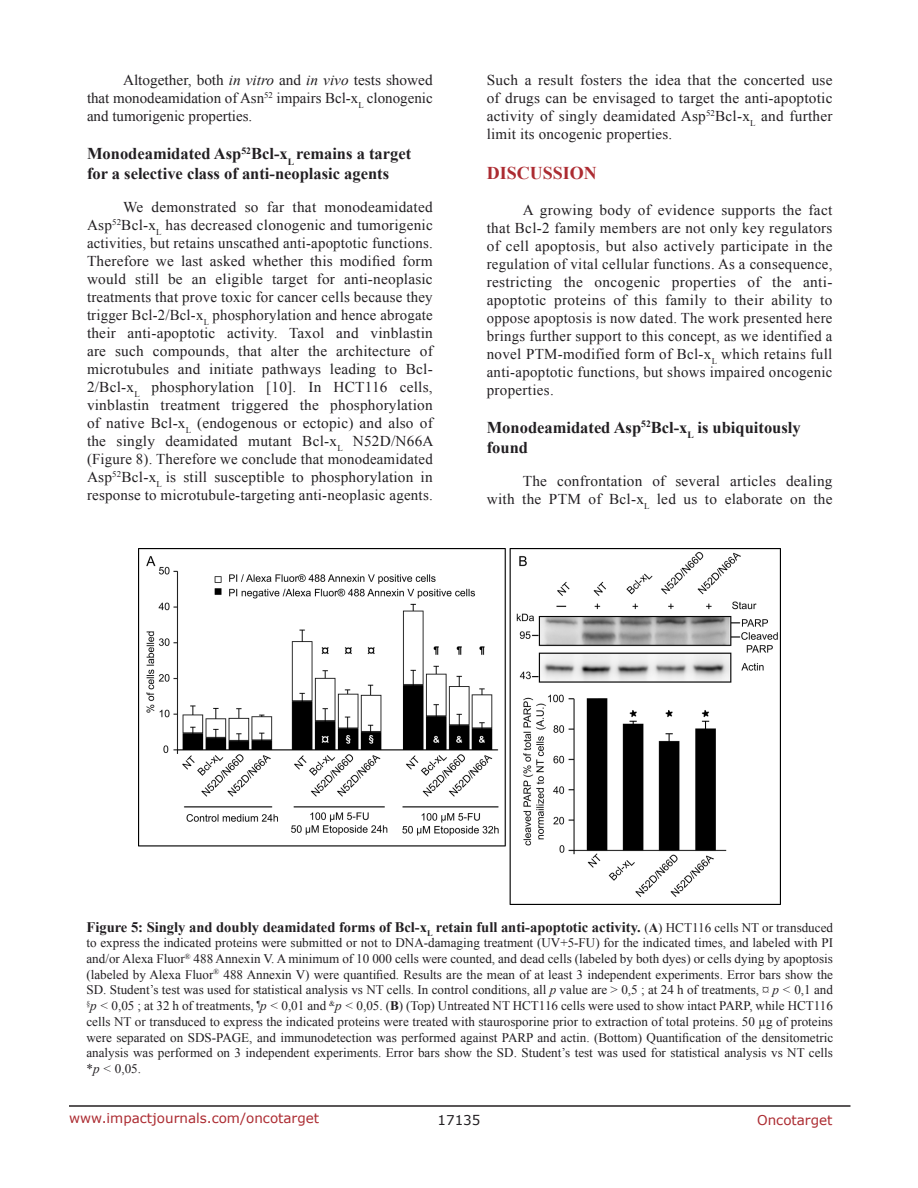
<style>
.page{position:relative;width:918px;height:1188px;background:#fff}
.page>*{position:absolute;margin:0;border:0;box-sizing:border-box;transform-origin:0 0}
.Heading{font:700 18px "Times New Roman";color:#ac2b31}
.SubHeading_middle{font:700 16.5px/19.8px "Times New Roman";color:#221f22}
.BodyText{font:15px/18px "Times New Roman";letter-spacing:.015em;color:#221f22;text-align:justify}
.FigureText{font:700 14.55px "Times New Roman";color:#221f22}
.t1{font:13.5px "Verdana";color:#ac2b31}
.t2{font:13.5px "Verdana";color:#221f22}
.FigureText-2{font:13.05px/15.8px "Times New Roman";color:#221f22;text-align:justify}
.s1{font-style:italic}
.s2{font-weight:400;font-size:13.05px}
.s3{font-size:13.05px}
.s4{font-weight:700}
</style>
<div class="page">
<hr style="left:69px;top:1105px;width:781px;height:2px;background:#231f20">
<img style="left:139px;top:549px;width:642px;height:356px">
<p class="BodyText" style="left:87px;top:71px;width:347px;text-indent:36px">Altogether, both <span class="s1">in vitro</span> and <span class="s1">in vivo</span> tests showed that monodeamidation of Asn<sup>52</sup> impairs Bcl‑x<sub>L</sub> clonogenic and tumorigenic properties.</p>
<p class="SubHeading_middle" style="left:87px;top:143px;width:326px">Monodeamidated Asp<sup>52</sup>Bcl‑x<sub>L</sub> remains a target for a selective class of anti-neoplasic agents</p>
<p class="BodyText" style="left:87px;top:198px;width:348px;text-align:left;text-indent:36px">We demonstrated so far that monodeamidated Asp<sup>52</sup>Bcl‑x<sub>L</sub> has decreased clonogenic and tumorigenic activities, but retains unscathed anti-apoptotic functions.<br>Therefore we last asked whether this modified form would still be an eligible target for anti-neoplasic treatments that prove toxic for cancer cells because they trigger Bcl-2/Bcl‑x<sub>L</sub> phosphorylation and hence abrogate their anti-apoptotic activity. Taxol and vinblastin are such compounds, that alter the architecture of microtubules and initiate pathways leading to Bcl-2/Bcl‑x<sub>L</sub> phosphorylation [10]. In HCT116 cells, vinblastin treatment triggered the phosphorylation of native Bcl‑x<sub>L</sub> (endogenous or ectopic) and also of the singly deamidated mutant Bcl‑x<sub>L</sub> N52D/N66A (Figure 8). Therefore we conclude that monodeamidated Asp<sup>52</sup>Bcl‑x<sub>L</sub> is still susceptible to phosphorylation in response to microtubule-targeting anti-neoplasic agents.</p>
<p class="BodyText" style="left:487px;top:71px;width:347px">Such a result fosters the idea that the concerted use of drugs can be envisaged to target the anti-apoptotic activity of singly deamidated Asp<sup>52</sup>Bcl‑x<sub>L</sub> and further limit its oncogenic properties.</p>
<p class="Heading" style="left:487px;top:161px;width:112px">DISCUSSION</p>
<p class="BodyText" style="left:487px;top:201px;width:347px;text-indent:36px">A growing body of evidence supports the fact that Bcl-2 family members are not only key regulators of cell apoptosis, but also actively participate in the regulation of vital cellular functions. As a consequence, restricting the oncogenic properties of the anti&shy;apoptotic proteins of this family to their ability to oppose apoptosis is now dated. The work presented here brings further support to this concept, as we identified a novel PTM-modified form of Bcl‑x<sub>L</sub> which retains full anti-apoptotic functions, but shows impaired oncogenic properties.</p>
<p class="SubHeading_middle" style="left:487px;top:417px;width:315px">Monodeamidated Asp<sup>52</sup>Bcl‑x<sub>L</sub> is ubiquitously found</p>
<p class="BodyText" style="left:487px;top:471px;width:347px;text-align:right">The confrontation of several articles dealing<br>with the PTM of Bcl‑x<sub>L</sub> led us to elaborate on the</p>
<p class="FigureText" style="left:86px;top:917px;width:748px">Figure 5: Singly and doubly deamidated forms of Bcl‑x<sub>L</sub> retain full anti-apoptotic activity. <span class="s2">(</span><span class="s3">A</span><span class="s2">) HCT116 cells NT or transduced</span></p>
<p class="FigureText-2" style="left:86px;top:935px;width:748px">to express the indicated proteins were submitted or not to DNA-damaging treatment (UV+5-FU) for the indicated times, and labeled with PI and/or Alexa Fluor<sup>®</sup> 488 Annexin V. A minimum of 10 000 cells were counted, and dead cells (labeled by both dyes) or cells dying by apoptosis (labeled by Alexa Fluor<sup>®</sup> 488 Annexin V) were quantified. Results are the mean of at least 3 independent experiments. Error bars show the SD. Student’s test was used for statistical analysis vs NT cells. In control conditions, all <span class="s1">p</span> value are &gt; 0,5 ; at 24 h of treatments, ¤ <span class="s1">p &lt;</span> 0,1 and <sup>§</sup><span class="s1">p &lt;</span> 0,05 ; at 32 h of treatments, <sup>¶</sup><span class="s1">p &lt;</span> 0,01 and <sup>&amp;</sup><span class="s1">p &lt;</span> 0,05. (<span class="s4">B</span>) (Top) Untreated NT HCT116 cells were used to show intact PARP, while HCT116 cells NT or transduced to express the indicated proteins were treated with staurosporine prior to extraction of total proteins. 50 µg of proteins were separated on SDS-PAGE, and immunodetection was performed against PARP and actin. (Bottom) Quantification of the densitometric analysis was performed on 3 independent experiments. Error bars show the SD. Student’s test was used for statistical analysis vs NT cells *<span class="s1">p &lt;</span> 0,05.</p>
<p class="t1" style="left:69px;top:1109px;width:252px">www.impactjournals.com/oncotarget</p>
<p class="t2" style="left:438px;top:1111px;width:44px">17135</p>
<p class="t1" style="left:757px;top:1111px;width:77px">Oncotarget</p>
</div>
